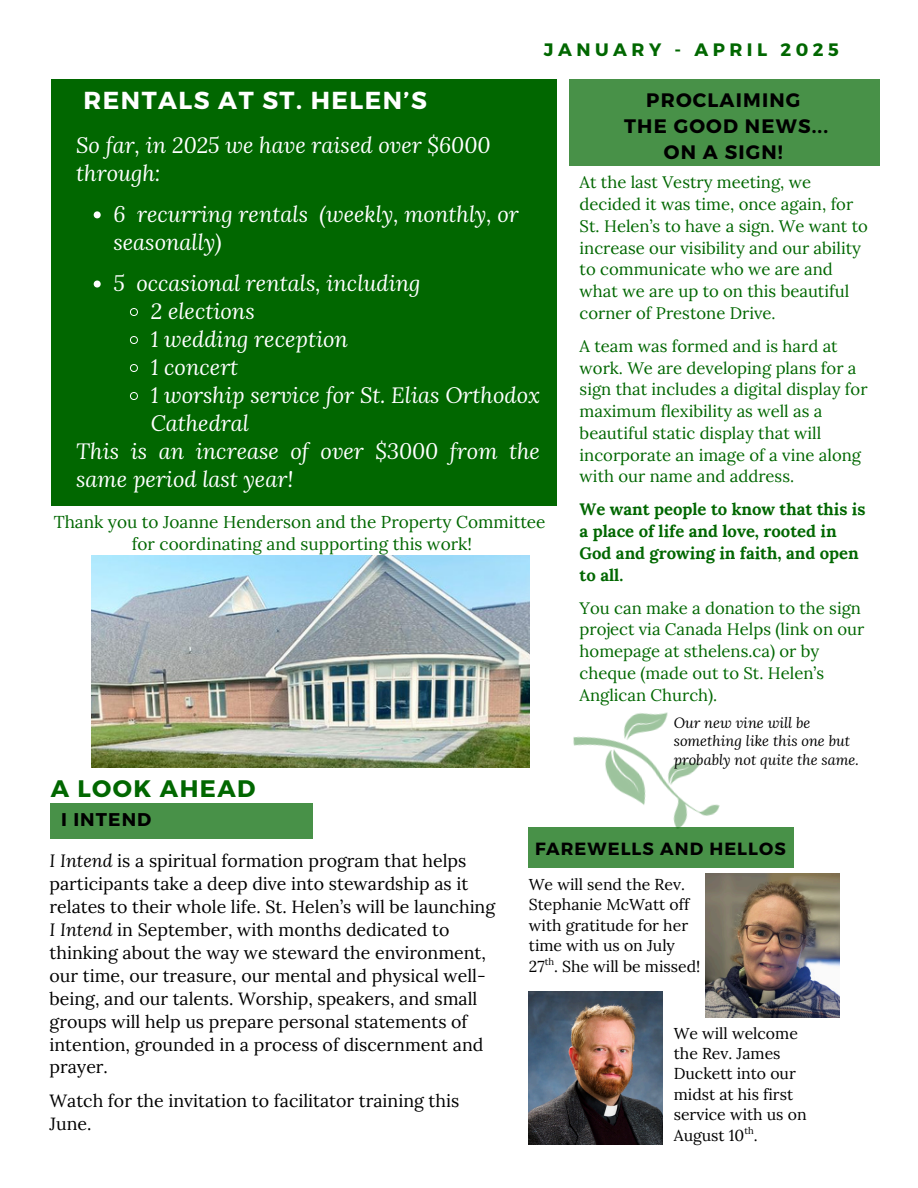
<style>
.page{position:relative;width:918px;height:1188px;background:#fff}
.page>*{position:absolute;margin:0;border:0;box-sizing:border-box;transform-origin:0 0}
.t1{font:700 24.6px "Montserrat";letter-spacing:.06em;color:#fff}
.t2{font:700 23.85px "Montserrat";letter-spacing:.06em;color:#016700}
.t3{font:italic 21.9px/28px "Lora";color:#fff}
.t4{font:700 19.5px/25.8px "Montserrat";letter-spacing:.06em;color:#000;text-align:center}
.t5{font:700 18.45px "Montserrat";letter-spacing:.06em;color:#000}
.t6{font:700 18px "Montserrat";letter-spacing:.25em;color:#016700}
.t7{font:17.7px/23px "Lora";color:#000}
.t8{font:700 17.7px "Montserrat";letter-spacing:.06em;color:#000}
.t9{font:17.25px/22.5px "Lora";color:#016700;text-align:center}
.t10{font:16.65px/21.8px "Lora";color:#016700}
.t11{font:700 16.65px/21.8px "Lora";color:#016700}
.t12{font:15.75px/20.5px "Lora";color:#000}
.t13{font:italic 14.55px/18.3px "Lora";color:#000}
.t14{font:9.45px "Lora";color:#000}
.s1{font-style:italic}
</style>
<div class="page">
<div style="left:570px;top:79px;width:310px;height:87px;background:#489148"></div>
<img style="left:558px;top:712px;width:184px;height:116px">
<div style="left:50px;top:804px;width:262px;height:34px;background:#489148"></div>
<img style="left:92px;top:556px;width:437px;height:211px">
<div style="left:52px;top:79px;width:504px;height:427px;background:#016700"></div>
<div style="left:528px;top:828px;width:266px;height:39px;background:#489148"></div>
<img style="left:528px;top:992px;width:134px;height:153px">
<svg style="left:94px;top:211px;width:7px;height:7px"></svg>
<svg style="left:94px;top:281px;width:7px;height:7px"></svg>
<svg style="left:130px;top:308px;width:8px;height:8px"></svg>
<svg style="left:130px;top:336px;width:8px;height:8px"></svg>
<svg style="left:130px;top:364px;width:8px;height:8px"></svg>
<svg style="left:130px;top:392px;width:8px;height:8px"></svg>
<img style="left:705px;top:873px;width:134px;height:144px">
<h5 class="t6" style="left:544px;top:38px;width:296px">JANUARY - APRIL 2025</h5>
<p class="t1" style="left:84px;top:85px;width:345px">RENTALS AT ST. HELEN’S</p>
<h6 class="t3" style="left:76px;top:130px;width:416px">So far, in 2025 we have raised over $6000 through:</h6>
<h6 class="t3" style="left:113px;top:200px;width:407px">6 recurring rentals (weekly, monthly, or seasonally)</h6>
<p class="t3" style="left:113px;top:269px;width:309px">5 occasional rentals, including</p>
<p class="t3" style="left:151px;top:297px;width:106px">2 elections</p>
<p class="t3" style="left:151px;top:325px;width:199px">1 wedding reception</p>
<h1 class="t3" style="left:151px;top:353px;width:89px">1 concert</h1>
<p class="t3" style="left:151px;top:381px;width:391px">1 worship service for St. Elias Orthodox<br>Cathedral</p>
<h3 class="t3" style="left:76px;top:437px;width:465px">This is an increase of over $3000 from the same period last year!</h3>
<h3 class="t9" style="left:54px;top:510px;width:493px">Thank you to Joanne Henderson and the Property Committee for coordinating and supporting this work!</h3>
<h2 class="t2" style="left:51px;top:773px;width:206px">A LOOK AHEAD</h2>
<p class="t5" style="left:61px;top:808px;width:92px">I INTEND</p>
<h6 class="t4" style="left:624px;top:86px;width:206px">PROCLAIMING<br>THE GOOD NEWS...<br>ON A SIGN!</h6>
<h3 class="t10" style="left:580px;top:171px;width:290px">At the last Vestry meeting, we decided it was time, once again, for<br>St. Helen’s to have a sign. We want to increase our visibility and our ability to communicate who we are and what we are up to on this beautiful corner of Prestone Drive.</h3>
<h1 class="t10" style="left:580px;top:335px;width:289px">A team was formed and is hard at work. We are developing plans for a sign that includes a digital display for maximum flexibility as well as a beautiful static display that will incorporate an image of a vine along with our name and address.</h1>
<p class="t11" style="left:580px;top:498px;width:287px">We want people to know that this is a place of life and love, rooted in<br>God and growing in faith, and open to all.</p>
<h3 class="t10" style="left:580px;top:597px;width:286px">You can make a donation to the sign project via Canada Helps (link on our homepage at sthelens.ca) or by cheque (made out to St. Helen’s<br>Anglican Church).</h3>
<h4 class="t13" style="left:674px;top:713px;width:186px">Our new vine will be something like this one but probably not quite the same.</h4>
<h2 class="t7" style="left:50px;top:849px;width:447px"><span class="s1">I Intend</span> is a spiritual formation program that helps participants take a deep dive into stewardship as it relates to their whole life. St. Helen’s will be launching <span class="s1">I Intend</span> in September, with months dedicated to thinking about the way we steward the environment, our time, our treasure, our mental and physical well&shy;being, and our talents. Worship, speakers, and small groups will help us prepare personal statements of intention, grounded in a process of discernment and prayer.</h2>
<h6 class="t7" style="left:50px;top:1090px;width:411px">Watch for the invitation to facilitator training this<br>June.</h6>
<p class="t8" style="left:535px;top:837px;width:252px">FAREWELLS AND HELLOS</p>
<p class="t12" style="left:529px;top:874px;width:173px">We will send the Rev.<br>Stephanie McWatt off with gratitude for her time with us on July<br>27 . She will be missed!</p>
<p class="t14" style="left:545px;top:956px;width:11px">th</p>
<p class="t12" style="left:674px;top:1022px;width:134px">We will welcome the Rev. James<br>Duckett into our midst at his first service with us on<br>August 10 .<sup>th</sup></p>
</div>
